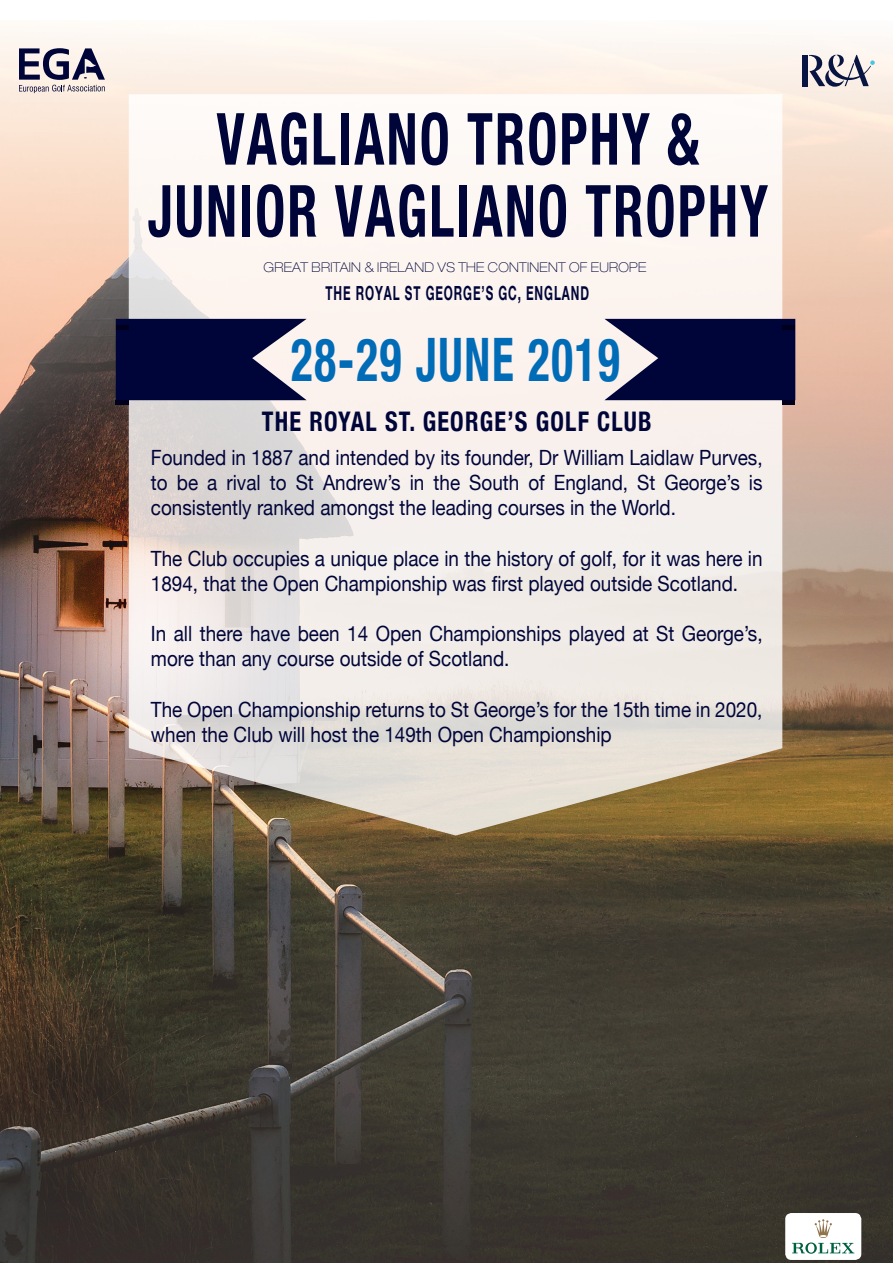
<style>
.page{position:relative;width:893px;height:1263px;background:#fff}
.page>*{position:absolute;margin:0;border:0;box-sizing:border-box;transform-origin:0 0}
.Nom_de_la_société{font:700 condensed 72px/72px "Helvetica Neue";letter-spacing:.04em;color:#000539;text-align:center;scale:.75 1}
.Nom_de_la_société-2{font:700 condensed 60px "Helvetica Neue";letter-spacing:.04em;color:#006bb6;scale:.75 1}
.Corps{font:700 condensed 27px "Helvetica Neue";letter-spacing:.05em;color:#000539;scale:.9 1}
.Corps-2{font:21px/25.2px "Helvetica Neue";color:#000539;scale:.9 1}
.Nom_de_la_société-3{font:700 19.5px "Helvetica Neue";letter-spacing:.08em;color:#000539;scale:.6 1}
.Nom_de_la_société-4{font:100 expanded 13.5px "Helvetica Neue LT Pro";letter-spacing:.02em;color:#000539;scale:.95 1}
</style>
<div class="page">
<img style="left:0;top:26px;width:893px;height:1237px">
<svg style="left:19px;top:48px;width:86px;height:45px;background:#9d98a5"></svg>
<div style="left:802px;top:55px;width:6px;height:31px;background:#081542"></div>
<svg style="left:809px;top:55px;width:66px;height:32px;background:#aeacb5"></svg>
<div style="left:785px;top:1213px;width:76px;height:47px;background:#fff;border-radius:6px"></div>
<svg style="left:792px;top:1219px;width:62px;height:35px"></svg>
<svg style="left:129px;top:94px;width:653px;height:741px;fill:#f5f0ec"></svg>
<svg style="left:116px;top:319px;width:191px;height:81px;background:#242753"></svg>
<svg style="left:604px;top:319px;width:191px;height:81px;background:#242753"></svg>
<div style="left:116px;top:325px;width:13px;height:5px;background:#00001e"></div>
<div style="left:782px;top:325px;width:13px;height:5px;background:#00001e"></div>
<div style="left:782px;top:400px;width:13px;height:5px;background:#00001e"></div>
<div style="left:116px;top:400px;width:13px;height:5px;background:#00001e"></div>
<p class="Nom_de_la_société" style="left:148px;top:98px;width:829px">VAGLIANO TROPHY &amp;<br>JUNIOR VAGLIANO TROPHY</p>
<p class="Nom_de_la_société-4" style="left:263px;top:259px;width:405px">GREAT BRITAIN &amp; IRELAND VS THE CONTINENT OF EUROPE</p>
<p class="Nom_de_la_société-3" style="left:326px;top:278px;width:441px">THE ROYAL ST GEORGE’S GC, ENGLAND</p>
<p class="Nom_de_la_société-2" style="left:291px;top:310px;width:440px">28-29 JUNE 2019</p>
<p class="Corps" style="left:262px;top:399px;width:435px">THE ROYAL ST. GEORGE’S GOLF CLUB</p>
<p class="Corps-2" style="left:151px;top:446px;width:681px;text-align:justify">Founded in 1887 and intended by its founder, Dr William Laidlaw Purves, to be a rival to St Andrew’s in the South of England, St George’s is consistently ranked amongst the leading courses in the World.</p>
<p class="Corps-2" style="left:151px;top:547px;width:681px">The Club occupies a unique place in the history of golf, for it was here in<br>1894, that the Open Championship was first played outside Scotland.</p>
<p class="Corps-2" style="left:151px;top:622px;width:681px">In all there have been 14 Open Championships played at St George’s, more than any course outside of Scotland.</p>
<p class="Corps-2" style="left:151px;top:698px;width:681px">The Open Championship returns to St George’s for the 15th time in 2020, when the Club will host the 149th Open Championship</p>
</div>
